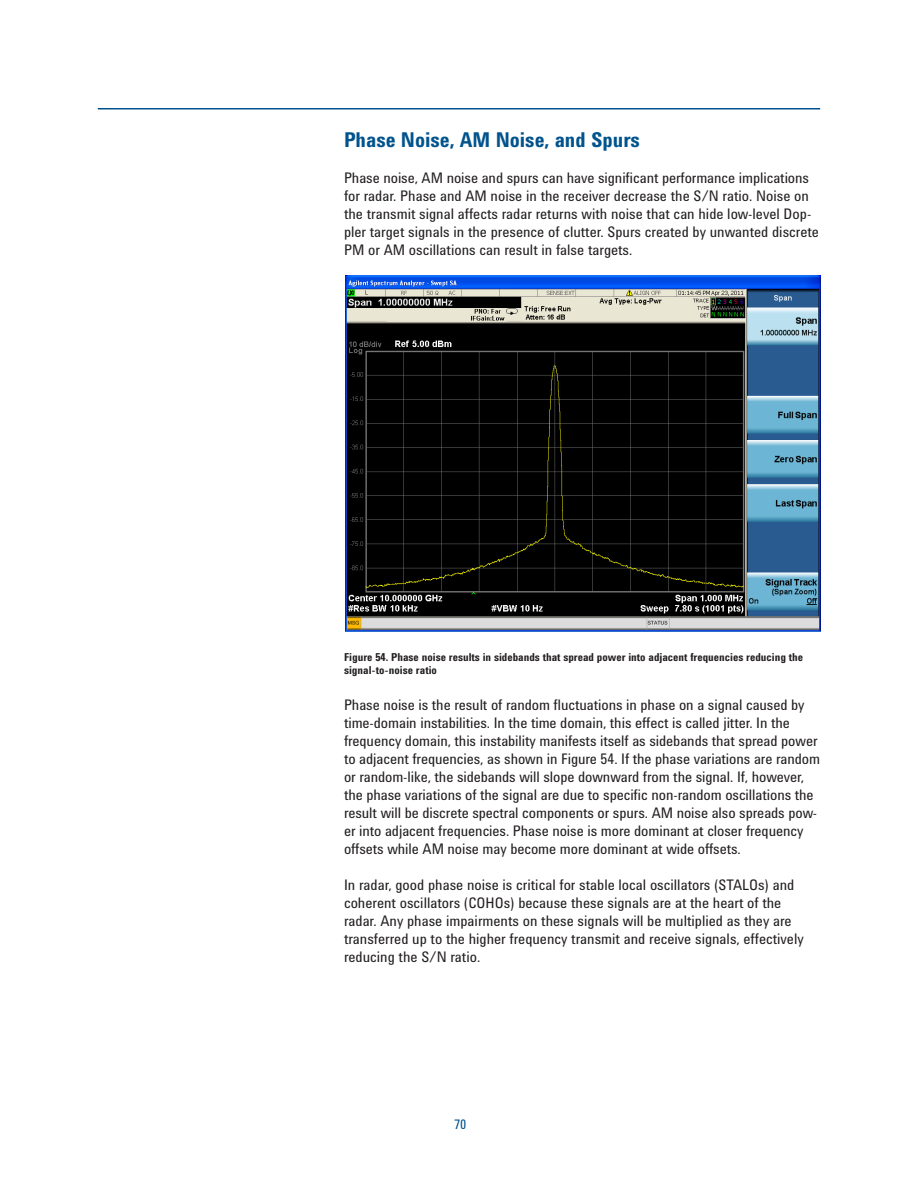
<style>
.page{position:relative;width:918px;height:1188px;background:#fff}
.page>*{position:absolute;margin:0;border:0;box-sizing:border-box;transform-origin:0 0}
.Header_2{font:700 21px "Agilent Condensed CFF";color:#00538d}
.Body_Text{font:15px/18px "Agilent Condensed CFF";letter-spacing:-.005em;color:#231f20}
.t1{font:13.5px "Agilent Condensed CFF";color:#00538d}
.Figure_Caption{font:700 11.25px/13.5px "Agilent Condensed CFF";color:#231f20}
</style>
<div class="page">
<hr style="left:98px;top:108px;width:722px;height:2px;background:#00538d">
<img style="left:345px;top:275px;width:475px;height:356px">
<p class="Header_2" style="left:344px;top:124px;width:297px">Phase Noise, AM Noise, and Spurs</p>
<p class="Body_Text" style="left:344px;top:168px;width:477px">Phase noise, AM noise and spurs can have significant performance implications for radar. Phase and AM noise in the receiver decrease the S/N ratio. Noise on the transmit signal affects radar returns with noise that can hide low-level Dop&shy;pler target signals in the presence of clutter. Spurs created by unwanted discrete PM or AM oscillations can result in false targets.</p>
<p class="Figure_Caption" style="left:344px;top:650px;width:461px">Figure 54. Phase noise results in sidebands that spread power into adjacent frequencies reducing the signal-to-noise ratio</p>
<p class="Body_Text" style="left:344px;top:696px;width:462px">Phase noise is the result of random fluctuations in phase on a signal caused by time-domain instabilities. In the time domain, this effect is called jitter. In the</p>
<p class="Body_Text" style="left:344px;top:732px;width:478px">frequency domain, this instability manifests itself as sidebands that spread power to adjacent frequencies, as shown in Figure 54. If the phase variations are random or random-like, the sidebands will slope downward from the signal. If, however, the phase variations of the signal are due to specific non-random oscillations the result will be discrete spectral components or spurs. AM noise also spreads pow&shy;er into adjacent frequencies. Phase noise is more dominant at closer frequency offsets while AM noise may become more dominant at wide offsets.</p>
<p class="Body_Text" style="left:344px;top:876px;width:461px">In radar, good phase noise is critical for stable local oscillators (STALOs) and coherent oscillators (COHOs) because these signals are at the heart of the radar. Any phase impairments on these signals will be multiplied as they are transferred up to the higher frequency transmit and receive signals, effectively reducing the S/N ratio.</p>
<p class="t1" style="left:454px;top:1114px;width:14px">70</p>
</div>
